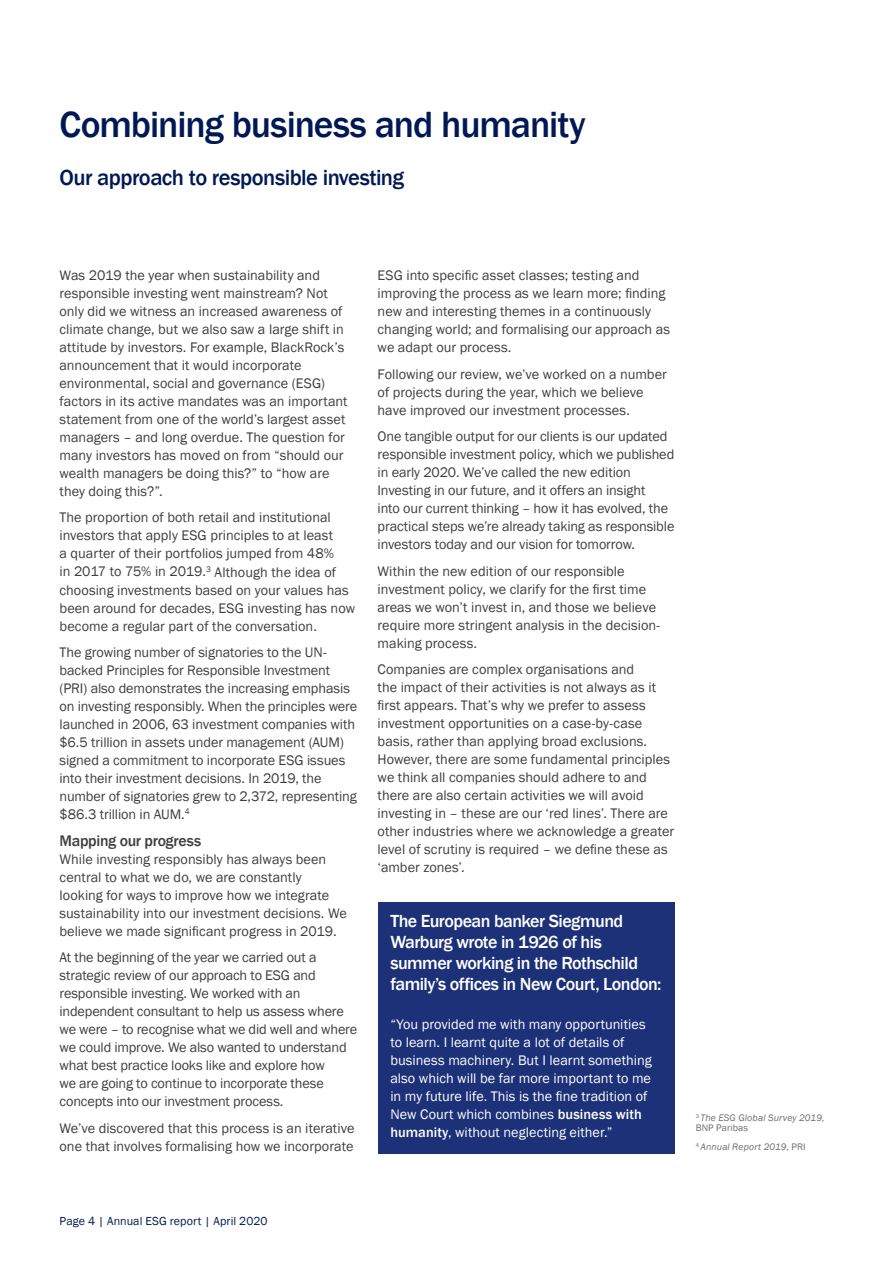
<style>
.page{position:relative;width:893px;height:1263px;background:#fff}
.page>*{position:absolute;margin:0;border:0;box-sizing:border-box;transform-origin:0 0}
.t1{font:500 37.5px "Franklin Gothic";letter-spacing:-.03em;color:#001954}
.t2{font:500 22.5px "Franklin Gothic";letter-spacing:-.025em;color:#001954}
.t3{font:500 18px/21px "Franklin Gothic";letter-spacing:-.03em;color:#fff}
.t4{font:500 15.75px "Franklin Gothic";letter-spacing:-.015em;color:#3e3e3f}
.t5{font:14.25px/18px "Franklin Gothic";color:#3e3e3f}
.t6{font:14.25px/18px "Franklin Gothic";color:#fff}
.t7{font:12px "Franklin Gothic";letter-spacing:.005em;color:#001954}
.t8{font:italic 9.75px/10.5px "Franklin Gothic";letter-spacing:.015em;color:#6c6d70}
.s1{font-weight:500}
.s2{font-style:normal}
</style>
<div class="page">
<div style="left:378px;top:901px;width:296px;height:252px;background:#1c3177"></div>
<h1 class="t1" style="left:60px;top:101px;width:528px">Combining business and humanity</h1>
<h2 class="t2" style="left:60px;top:163px;width:346px">Our approach to responsible investing</h2>
<p class="t5" style="left:60px;top:266px;width:290px">Was 2019 the year when sustainability and responsible investing went mainstream? Not only did we witness an increased awareness of climate change, but we also saw a large shift in attitude by investors. For example, BlackRock’s announcement that it would incorporate environmental, social and governance (ESG) factors in its active mandates was an important statement from one of the world’s largest asset managers – and long overdue. The question for many investors has moved on from “should our wealth managers be doing this?” to “how are they doing this?”.</p>
<p class="t5" style="left:60px;top:509px;width:297px">The proportion of both retail and institutional investors that apply ESG principles to at least<br>a quarter of their portfolios jumped from 48%<br>in 2017 to 75% in 2019.<sup>3</sup> Although the idea of choosing investments based on your values has been around for decades, ESG investing has now become a regular part of the conversation.</p>
<p class="t5" style="left:60px;top:644px;width:299px">The growing number of signatories to the UN&shy;backed Principles for Responsible Investment (PRI) also demonstrates the increasing emphasis on investing responsibly. When the principles were launched in 2006, 63 investment companies with $6.5 trillion in assets under management (AUM) signed a commitment to incorporate ESG issues into their investment decisions. In 2019, the number of signatories grew to 2,372, representing $86.3 trillion in AUM.<sup>4</sup></p>
<p class="t4" style="left:60px;top:830px;width:143px">Mapping our progress</p>
<p class="t5" style="left:60px;top:850px;width:289px">While investing responsibly has always been central to what we do, we are constantly looking for ways to improve how we integrate sustainability into our investment decisions. We believe we made significant progress in 2019.</p>
<p class="t5" style="left:60px;top:949px;width:299px">At the beginning of the year we carried out a strategic review of our approach to ESG and responsible investing. We worked with an independent consultant to help us assess where we were – to recognise what we did well and where we could improve. We also wanted to understand what best practice looks like and explore how<br>we are going to continue to incorporate these concepts into our investment process.</p>
<p class="t5" style="left:60px;top:1119px;width:296px">We’ve discovered that this process is an iterative one that involves formalising how we incorporate</p>
<p class="t5" style="left:378px;top:267px;width:294px">ESG into specific asset classes; testing and improving the process as we learn more; finding new and interesting themes in a continuously changing world; and formalising our approach as we adapt our process.</p>
<p class="t5" style="left:378px;top:365px;width:291px">Following our review, we’ve worked on a number of projects during the year, which we believe have improved our investment processes.</p>
<p class="t5" style="left:378px;top:428px;width:298px">One tangible output for our clients is our updated responsible investment policy, which we published in early 2020. We’ve called the new edition Investing in our future, and it offers an insight<br>into our current thinking – how it has evolved, the practical steps we’re already taking as responsible investors today and our vision for tomorrow.</p>
<p class="t5" style="left:378px;top:562px;width:284px">Within the new edition of our responsible investment policy, we clarify for the first time areas we won’t invest in, and those we believe require more stringent analysis in the decision&shy;making process.</p>
<p class="t5" style="left:378px;top:661px;width:298px">Companies are complex organisations and<br>the impact of their activities is not always as it first appears. That’s why we prefer to assess investment opportunities on a case-by-case basis, rather than applying broad exclusions.<br>However, there are some fundamental principles we think all companies should adhere to and there are also certain activities we will avoid investing in – these are our ‘red lines’. There are other industries where we acknowledge a greater level of scrutiny is required – we define these as ‘amber zones’.</p>
<p class="t3" style="left:390px;top:910px;width:273px">The European banker Siegmund<br>Warburg wrote in 1926 of his summer working in the Rothschild family’s offices in New Court, London:</p>
<p class="t6" style="left:390px;top:1015px;width:263px">“You provided me with many opportunities to learn. I learnt quite a lot of details of business machinery. But I learnt something also which will be far more important to me in my future life. This is the fine tradition of New Court which combines <span class="s1">business with humanity</span>, without neglecting either.”</p>
<p class="t8" style="left:696px;top:1112px;width:130px"><sup>3</sup> The ESG Global Survey 2019<span class="s2">,<br>BNP Paribas</span></p>
<p class="t8" style="left:696px;top:1142px;width:111px"><sup>4</sup> Annual Report 2019<span class="s2">, PRI</span></p>
<p class="t7" style="left:60px;top:1213px;width:209px">Page 4 | Annual ESG report | April 2020</p>
</div>
